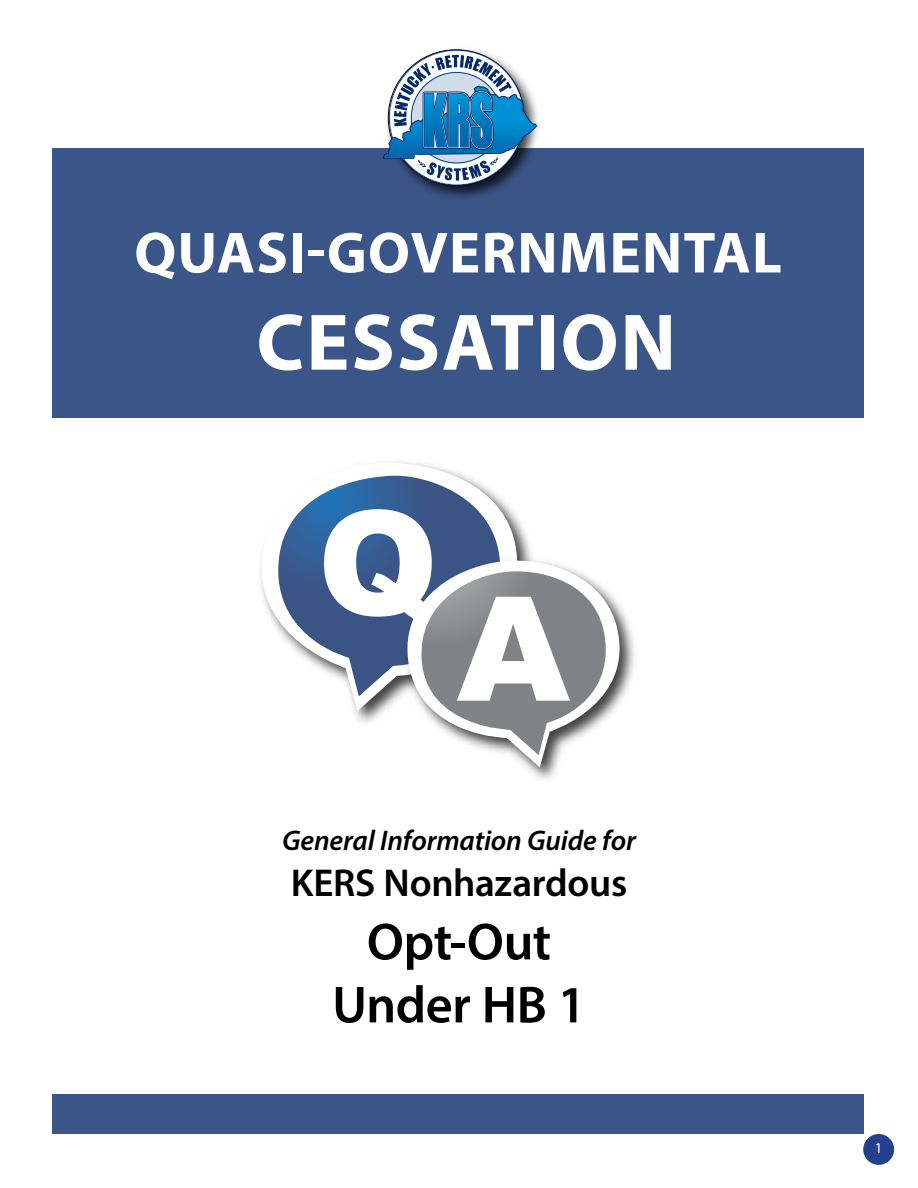
<style>
.page{position:relative;width:918px;height:1188px;background:#fff}
.page>*{position:absolute;margin:0;border:0;box-sizing:border-box;transform-origin:0 0}
.t1{font:900 145.2px "Arial";color:#fff}
.t2{font:700 81px "Myriad Pro";letter-spacing:.02em;color:#fff}
.t3{font:700 58.5px "Myriad Pro";letter-spacing:.02em;color:#fff}
.t4{font:600 52.5px/63px "Myriad Pro";letter-spacing:-.01em;color:#000;text-align:center}
.t5{font:600 39px "Myriad Pro";letter-spacing:-.01em;color:#000}
.t6{font:italic 600 28.5px "Myriad Pro";letter-spacing:-.005em;color:#000}
.t7{font:15px "Myriad Pro";color:#fff}
</style>
<div class="page">
<div style="left:863px;top:1134px;width:31px;height:31px;background:#25408f;border-radius:50%"></div>
<div style="left:52px;top:148px;width:812px;height:270px;background:#3a5588"></div>
<div style="left:52px;top:1094px;width:812px;height:40px;background:#3a5588"></div>
<svg style="left:260px;top:462px;width:271px;height:249px"></svg>
<svg style="left:278px;top:476px;width:231px;height:220px"></svg>
<img style="left:399px;top:553px;width:236px;height:226px">
<svg style="left:397px;top:559px;width:227px;height:208px"></svg>
<svg style="left:418px;top:571px;width:188px;height:184px"></svg>
<svg style="left:382px;top:50px;width:157px;height:135px"></svg>
<h3 class="t3" style="left:134px;top:215px;width:649px">QUASI-GOVERNMENTAL</h3>
<h2 class="t2" style="left:256px;top:290px;width:421px">CESSATION</h2>
<h1 class="t1" style="left:317px;top:458px;width:122px">Q</h1>
<h1 class="t1" style="left:457px;top:543px;width:114px">A</h1>
<p class="t6" style="left:282px;top:822px;width:355px">General Information Guide for</p>
<h3 class="t5" style="left:291px;top:858px;width:338px">KERS Nonhazardous</h3>
<h3 class="t4" style="left:332px;top:909px;width:255px">Opt-Out<br>Under HB 1</h3>
<p class="t7" style="left:875px;top:1139px;width:9px">1</p>
</div>
